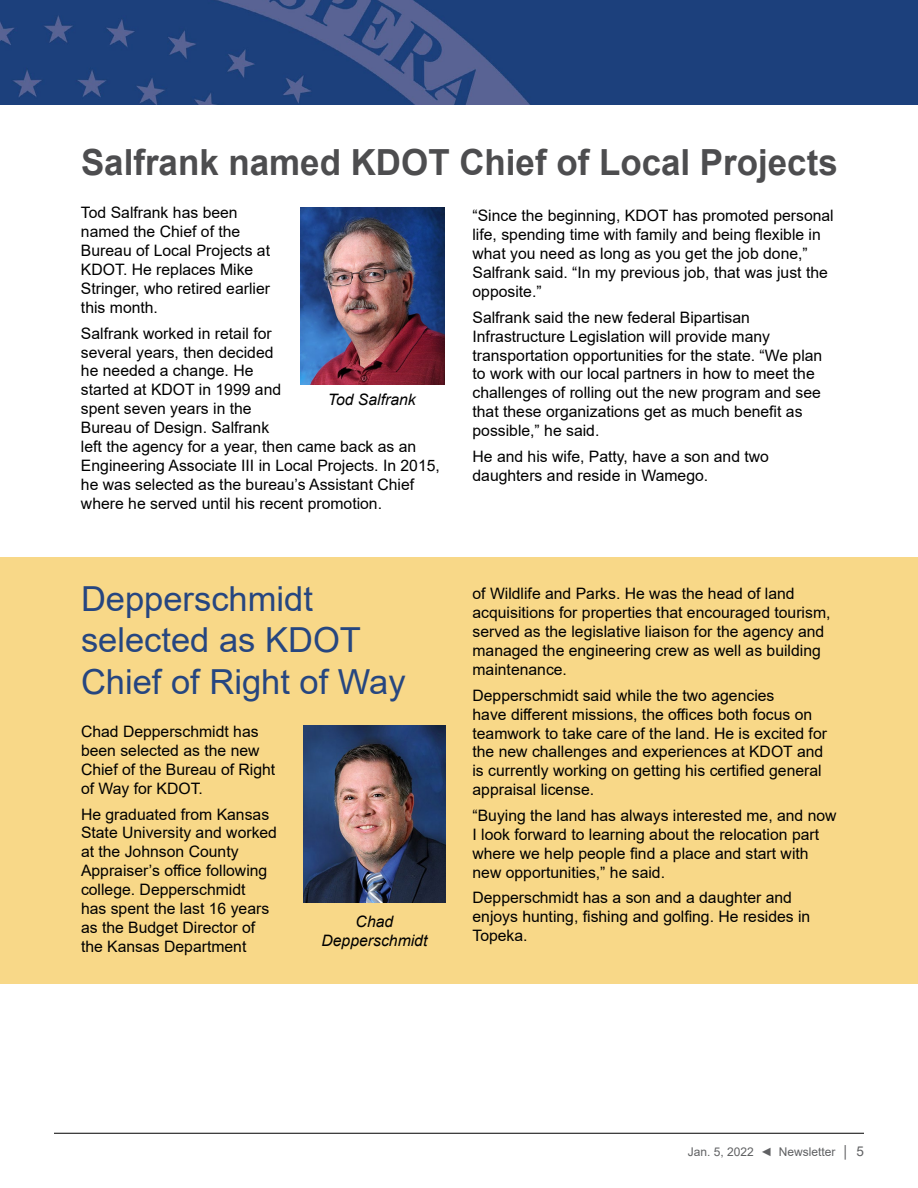
<style>
.page{position:relative;width:918px;height:1188px;background:#fff}
.page>*{position:absolute;margin:0;border:0;box-sizing:border-box;transform-origin:0 0}
.t1{font:700 36px "Arial";color:#4d4d4f}
.t2{font:34.5px/41.4px "Arial";color:#264680}
.t3{font:15.75px/18.9px "Arial";color:#000}
.t4{font:italic 15.75px/18.9px "Arial";color:#000;text-align:center}
.t5{font:12px "Arial";color:#606163}
.s1{font-size:13.5px}
</style>
<div class="page">
<hr style="left:54px;top:1133px;width:810px;height:1px;background:#000">
<img style="left:0;top:0;width:711px;height:105px">
<div style="left:711px;top:0;width:207px;height:105px;background:#1c407c"></div>
<div style="left:0;top:557px;width:918px;height:427px;background:#f8d888"></div>
<img style="left:304px;top:725px;width:141px;height:177px">
<img style="left:300px;top:207px;width:145px;height:177px">
<h1 class="t1" style="left:81px;top:137px;width:758px">Salfrank named KDOT Chief of Local Projects</h1>
<p class="t3" style="left:81px;top:203px;width:191px">Tod Salfrank has been named the Chief of the<br>Bureau of Local Projects at<br>KDOT. He replaces Mike<br>Stringer, who retired earlier this month.</p>
<p class="t3" style="left:81px;top:324px;width:360px">Salfrank worked in retail for<br>several years, then decided<br>he needed a change. He<br>started at KDOT in 1999 and<br>spent seven years in the<br>Bureau of Design. Salfrank<br>left the agency for a year, then came back as an Engineering Associate III in Local Projects. In 2015, he was selected as the bureau’s Assistant Chief where he served until his recent promotion.</p>
<p class="t4" style="left:328px;top:390px;width:89px">Tod Salfrank</p>
<h2 class="t2" style="left:81px;top:578px;width:326px">Depperschmidt selected as KDOT<br>Chief of Right of Way</h2>
<p class="t3" style="left:81px;top:722px;width:196px">Chad Depperschmidt has been selected as the new<br>Chief of the Bureau of Right of Way for KDOT.</p>
<p class="t3" style="left:81px;top:804px;width:198px">He graduated from Kansas<br>State University and worked at the Johnson County<br>Appraiser’s office following college. Depperschmidt<br>has spent the last 16 years as the Budget Director of the Kansas Department</p>
<p class="t4" style="left:322px;top:913px;width:107px">Chad<br>Depperschmidt</p>
<p class="t3" style="left:472px;top:206px;width:363px">“Since the beginning, KDOT has promoted personal life, spending time with family and being flexible in what you need as long as you get the job done,” Salfrank said. “In my previous job, that was just the opposite.”</p>
<p class="t3" style="left:472px;top:308px;width:351px">Salfrank said the new federal Bipartisan Infrastructure Legislation will provide many transportation opportunities for the state. “We plan to work with our local partners in how to meet the challenges of rolling out the new program and see that these organizations get as much benefit as possible,” he said.</p>
<p class="t3" style="left:472px;top:447px;width:298px">He and his wife, Patty, have a son and two daughters and reside in Wamego.</p>
<p class="t3" style="left:472px;top:584px;width:360px">of Wildlife and Parks. He was the head of land acquisitions for properties that encouraged tourism, served as the legislative liaison for the agency and managed the engineering crew as well as building maintenance.</p>
<p class="t3" style="left:472px;top:686px;width:356px">Depperschmidt said while the two agencies<br>have different missions, the offices both focus on teamwork to take care of the land. He is excited for the new challenges and experiences at KDOT and is currently working on getting his certified general appraisal license.</p>
<p class="t3" style="left:472px;top:806px;width:366px">“Buying the land has always interested me, and now I look forward to learning about the relocation part where we help people find a place and start with new opportunities,” he said.</p>
<p class="t3" style="left:472px;top:888px;width:339px">Depperschmidt has a son and a daughter and enjoys hunting, fishing and golfing. He resides in<br>Topeka.</p>
<p class="t5" style="left:688px;top:1143px;width:178px">Jan. 5, 2022 ◄ Newsletter │ <span class="s1">5</span></p>
</div>
